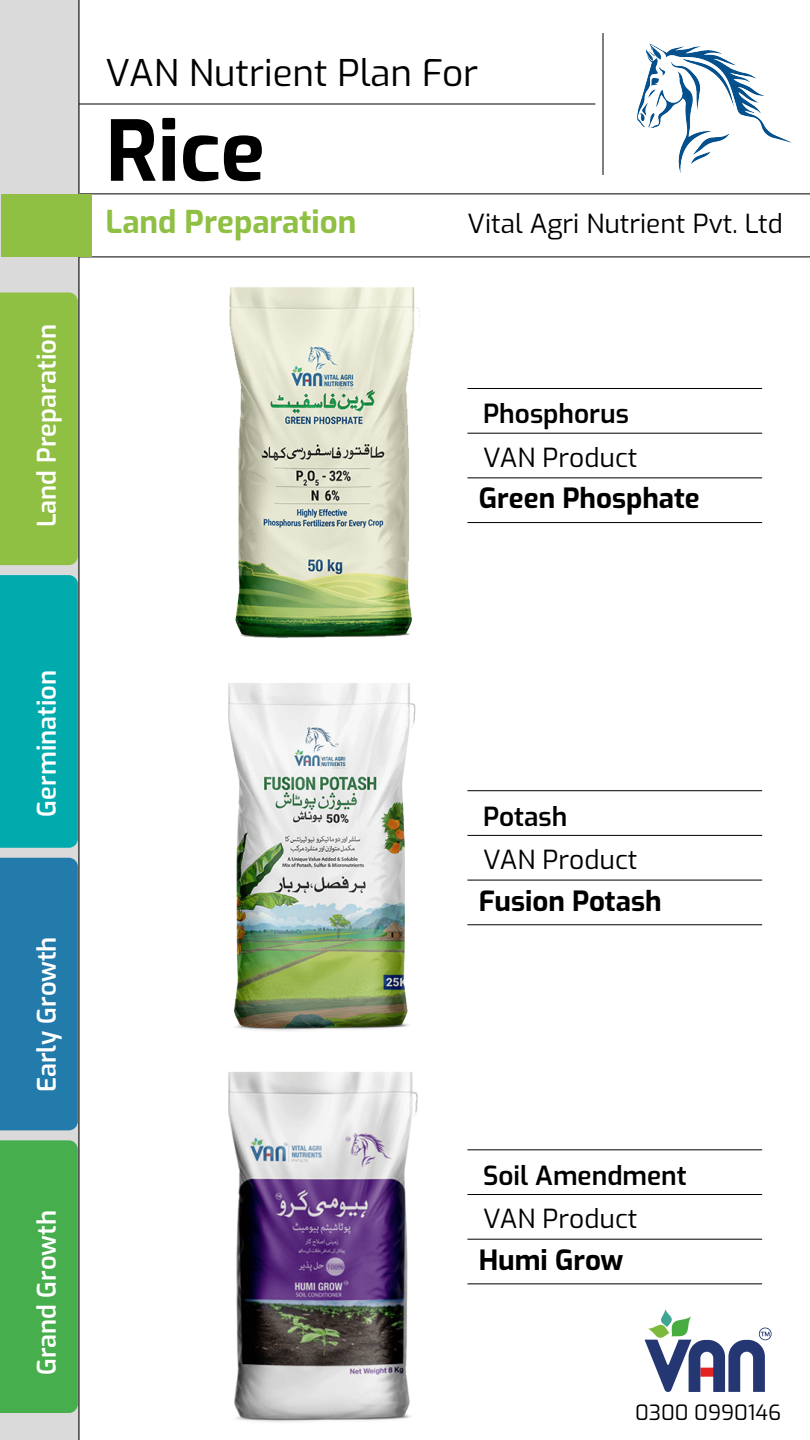
<style>
.page{position:relative;width:810px;height:1440px;background:#fff}
.page>*{position:absolute;margin:0;border:0;box-sizing:border-box;transform-origin:0 0}
.t1{font:700 83.32px "Exo";color:#000}
.t2{font:36.75px "Exo";color:#000}
.t3{font:700 31.35px "Exo";color:#8fc043}
.t4{font:700 27.75px "Exo";color:#000}
.t5{font:26.25px "Exo";color:#000}
.t6{font:600 26.25px "Exo";color:#000}
.t7{font:600 25.5px "Exo";color:#fff}
.t8{font:21px "Exo";color:#000}
</style>
<div class="page">
<div style="left:0;top:0;width:79px;height:1440px;background:#dadada"></div>
<div style="left:0;top:292px;width:78px;height:273px;background:#8fc043"></div>
<div style="left:0;top:575px;width:78px;height:273px;background:#00aaad"></div>
<div style="left:0;top:858px;width:78px;height:272px;background:#237bab"></div>
<div style="left:0;top:1140px;width:78px;height:273px;background:#46ae4c"></div>
<hr style="left:79px;top:104px;width:516px;height:1px;background:#000">
<hr style="left:79px;top:257px;width:731px;height:1px;background:#000">
<hr style="left:80px;top:194px;width:730px;height:1px;background:#000">
<img style="left:637px;top:43px;width:155px;height:130px">
<hr style="left:603px;top:33px;width:1px;height:142px;background:#000">
<hr style="left:79px;top:0;width:1px;height:1440px;background:#000">
<div style="left:1px;top:194px;width:91px;height:62px;background:#8fc043"></div>
<img style="left:106px;top:257px;width:429px;height:381px">
<hr style="left:467px;top:477px;width:295px;height:1px;background:#000">
<hr style="left:467px;top:433px;width:295px;height:1px;background:#000">
<hr style="left:467px;top:388px;width:295px;height:1px;background:#000">
<hr style="left:467px;top:522px;width:295px;height:1px;background:#000">
<img style="left:228px;top:683px;width:307px;height:739px">
<hr style="left:467px;top:880px;width:295px;height:1px;background:#000">
<hr style="left:467px;top:835px;width:295px;height:1px;background:#000">
<hr style="left:467px;top:790px;width:295px;height:1px;background:#000">
<hr style="left:467px;top:924px;width:295px;height:1px;background:#000">
<hr style="left:467px;top:1239px;width:295px;height:1px;background:#000">
<hr style="left:467px;top:1194px;width:295px;height:1px;background:#000">
<hr style="left:467px;top:1149px;width:295px;height:1px;background:#000">
<hr style="left:467px;top:1283px;width:295px;height:1px;background:#000">
<svg style="left:645px;top:1309px;width:127px;height:83px"></svg>
<p class="t7" style="left:28px;top:527px;width:205px;rotate:-90deg">Land Preparation</p>
<h2 class="t2" style="left:106px;top:46px;width:374px">VAN Nutrient Plan For</h2>
<h1 class="t1" style="left:106px;top:87px;width:161px">Rice</h1>
<p class="t3" style="left:106px;top:197px;width:252px">Land Preparation</p>
<p class="t5" style="left:467px;top:204px;width:317px">Vital Agri Nutrient Pvt. Ltd</p>
<p class="t6" style="left:483px;top:394px;width:147px">Phosphorus</p>
<p class="t5" style="left:483px;top:438px;width:156px">VAN Product</p>
<p class="t4" style="left:479px;top:477px;width:223px">Green Phosphate</p>
<p class="t7" style="left:28px;top:817px;width:148px;rotate:-90deg">Germination</p>
<p class="t7" style="left:28px;top:1092px;width:157px;rotate:-90deg">Early Growth</p>
<p class="t7" style="left:28px;top:1375px;width:166px;rotate:-90deg">Grand Growth</p>
<p class="t6" style="left:483px;top:797px;width:86px">Potash</p>
<p class="t5" style="left:483px;top:840px;width:156px">VAN Product</p>
<p class="t4" style="left:479px;top:879px;width:184px">Fusion Potash</p>
<p class="t6" style="left:483px;top:1155px;width:205px">Soil Amendment</p>
<p class="t5" style="left:483px;top:1199px;width:156px">VAN Product</p>
<p class="t4" style="left:479px;top:1239px;width:146px">Humi Grow</p>
<p class="t8" style="left:635px;top:1397px;width:148px">0300 0990146</p>
</div>
